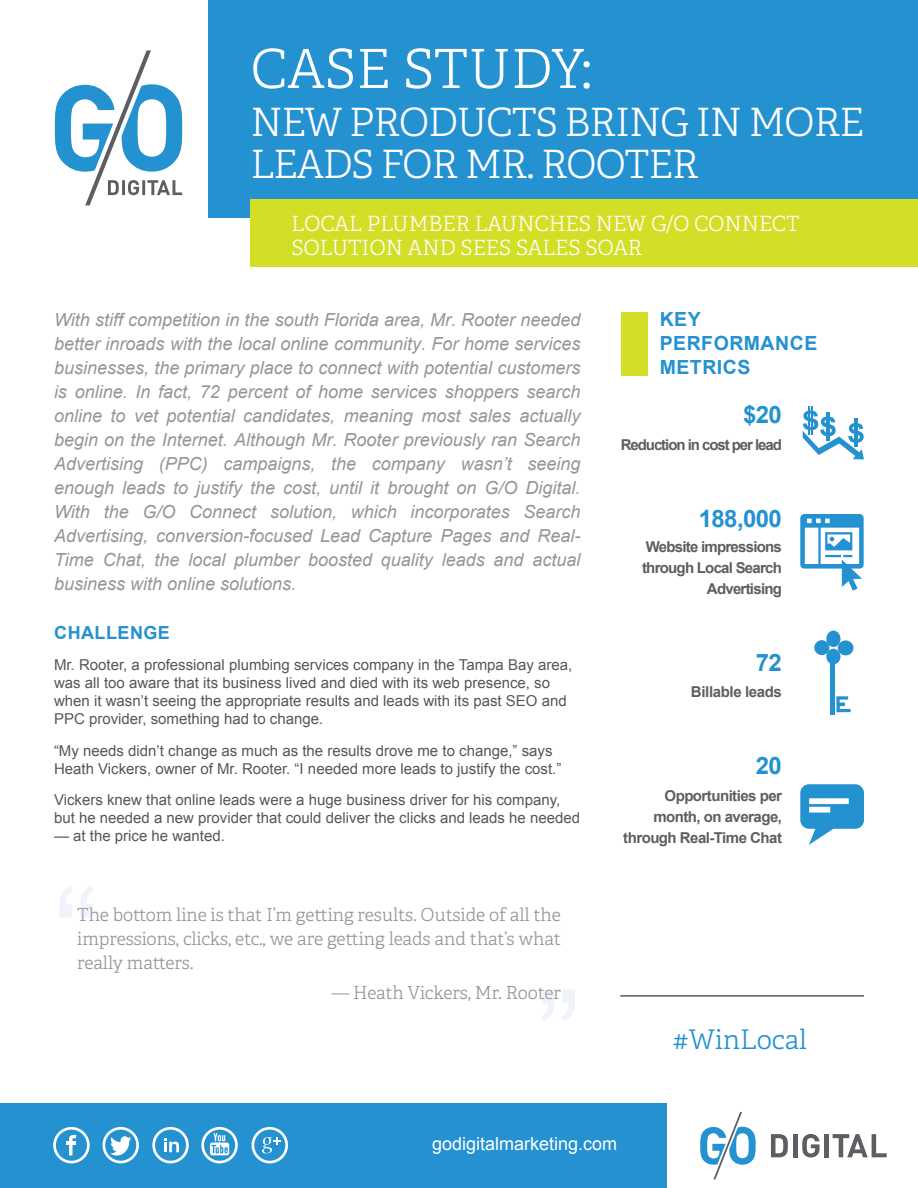
<style>
.page{position:relative;width:918px;height:1188px;background:#fff}
.page>*{position:absolute;margin:0;border:0;box-sizing:border-box;transform-origin:0 0}
.t1{font:135px "Arial";color:#aac9e9}
.main_headline{font:300 54px "Adelle";color:#fff}
.main_headline-2{font:300 39px/42px "Adelle";letter-spacing:-.03em;color:#fff}
.t2{font:300 27px "Adelle";color:#2491d0}
.t3{font:700 24px "Arial";letter-spacing:-.025em;color:#2491d0}
.main_headline-3{font:300 21px/24px "Adelle";letter-spacing:-.005em;color:#fff}
.body_copy{font:700 19.5px/24px "Arial";letter-spacing:.025em;color:#2491d0}
.intro_paragraph{font:italic 18px/24px "Arial";color:#96959b;text-align:justify}
.t4{font:300 18px/24px "Adelle";letter-spacing:-.005em;color:#96959b;text-align:justify}
.t5{font:18px "Arial";color:#fff}
.body_copy-2{font:700 18px "Arial";letter-spacing:.025em;color:#2491d0}
.body_copy-3{font:15px/18px "Arial";color:#555756}
.interior_blockquote{font:700 15px/21px "Arial";letter-spacing:-.05em;color:#5d5e61;text-align:right}
.interior_blockquote-2{font:700 15px "Arial";letter-spacing:-.07em;color:#5d5e61}
.interior_blockquote-3{font:700 15px "Arial";letter-spacing:-.025em;color:#5d5e61}
</style>
<div class="page">
<div style="left:622px;top:312px;width:26px;height:63px;background:#d3de26"></div>
<div style="left:209px;top:0;width:709px;height:217px;background:#2491d0"></div>
<div style="left:0;top:1103px;width:667px;height:85px;background:#2491d0"></div>
<hr style="left:620px;top:995px;width:244px;height:2px;background:#5d5e61">
<div style="left:250px;top:200px;width:668px;height:67px;background:#d3de26"></div>
<svg style="left:771px;top:1134px;width:17px;height:23px"></svg>
<div style="left:793px;top:1134px;width:5px;height:23px;background:#5d5e61"></div>
<svg style="left:833px;top:1134px;width:54px;height:23px"></svg>
<div style="left:824px;top:1134px;width:5px;height:23px;background:#5d5e61"></div>
<svg style="left:802px;top:1134px;width:18px;height:24px"></svg>
<svg style="left:700px;top:1112px;width:56px;height:67px"></svg>
<svg style="left:55px;top:50px;width:127px;height:155px"></svg>
<svg style="left:53px;top:1127px;width:235px;height:37px"></svg>
<hr style="left:808px;top:406px;width:2px;height:28px;background:#2491d0">
<hr style="left:811px;top:406px;width:2px;height:28px;background:#2491d0">
<svg style="left:803px;top:410px;width:61px;height:49px"></svg>
<hr style="left:856px;top:419px;width:2px;height:28px;background:#2491d0">
<svg style="left:800px;top:784px;width:64px;height:61px"></svg>
<div style="left:826px;top:631px;width:15px;height:16px;background:#2491d0;border-radius:50%"></div>
<div style="left:826px;top:649px;width:15px;height:15px;background:#2491d0;border-radius:50%"></div>
<div style="left:814px;top:640px;width:15px;height:15px;background:#2491d0;border-radius:50%"></div>
<div style="left:838px;top:640px;width:16px;height:15px;background:#2491d0;border-radius:50%"></div>
<div style="left:830px;top:662px;width:5px;height:53px;background:#2491d0"></div>
<svg style="left:836px;top:696px;width:15px;height:16px"></svg>
<svg style="left:800px;top:514px;width:64px;height:77px"></svg>
<p class="main_headline" style="left:250px;top:36px;width:343px">CASE STUDY:</p>
<p class="main_headline-2" style="left:250px;top:102px;width:615px">NEW PRODUCTS BRING IN MORE<br>LEADS FOR MR. ROOTER</p>
<p class="main_headline-3" style="left:291px;top:211px;width:510px">LOCAL PLUMBER LAUNCHES NEW G/O CONNECT<br>SOLUTION AND SEES SALES SOAR</p>
<p class="intro_paragraph" style="left:54px;top:308px;width:528px">With stiff competition in the south Florida area, Mr. Rooter needed better inroads with the local online community. For home services businesses, the primary place to connect with potential customers is online. In fact, 72 percent of home services shoppers search online to vet potential candidates, meaning most sales actually begin on the Internet. Although Mr. Rooter previously ran Search Advertising (PPC) campaigns, the company wasn’t seeing enough leads to justify the cost, until it brought on G/O Digital.<br>With the G/O Connect solution, which incorporates Search Advertising, conversion-focused Lead Capture Pages and Real-Time Chat, the local plumber boosted quality leads and actual business with online solutions.</p>
<p class="body_copy-2" style="left:54px;top:620px;width:117px">CHALLENGE</p>
<p class="body_copy-3" style="left:54px;top:656px;width:520px">Mr. Rooter, a professional plumbing services company in the Tampa Bay area, was all too aware that its business lived and died with its web presence, so when it wasn’t seeing the appropriate results and leads with its past SEO and PPC provider, something had to change.</p>
<p class="body_copy-3" style="left:54px;top:741px;width:509px">“My needs didn’t change as much as the results drove me to change,” says<br>Heath Vickers, owner of Mr. Rooter. “I needed more leads to justify the cost.”</p>
<p class="body_copy-3" style="left:54px;top:791px;width:528px">Vickers knew that online leads were a huge business driver for his company, but he needed a new provider that could deliver the clicks and leads he needed</p>
<p class="body_copy-3" style="left:54px;top:827px;width:172px">— at the price he wanted.</p>
<h1 class="t1" style="left:54px;top:844px;width:46px">“</h1>
<p class="t4" style="left:77px;top:903px;width:485px">The bottom line is that I’m getting results. Outside of all the impressions, clicks, etc., we are getting leads and that’s what really matters.</p>
<p class="t4" style="left:331px;top:981px;width:231px">— Heath Vickers, Mr. Rooter</p>
<h1 class="t1" style="left:580px;top:1063px;width:46px;rotate:-180deg">“</h1>
<p class="body_copy" style="left:660px;top:308px;width:43px">KEY</p>
<p class="body_copy" style="left:660px;top:332px;width:159px">PERFORMANCE<br>METRICS</p>
<p class="t3" style="left:743px;top:398px;width:40px">$20</p>
<p class="interior_blockquote-2" style="left:621px;top:434px;width:163px">Reduction in cost per lead</p>
<p class="t3" style="left:699px;top:502px;width:85px">188,000</p>
<p class="interior_blockquote" style="left:642px;top:536px;width:141px">Website impressions through Local Search<br>Advertising</p>
<p class="t3" style="left:756px;top:646px;width:28px">72</p>
<p class="interior_blockquote-3" style="left:691px;top:681px;width:93px">Billable leads</p>
<p class="t3" style="left:756px;top:749px;width:28px">20</p>
<p class="interior_blockquote" style="left:665px;top:786px;width:119px">Opportunities per</p>
<p class="interior_blockquote" style="left:623px;top:807px;width:160px">month, on average, through Real-Time Chat</p>
<p class="t2" style="left:673px;top:1023px;width:136px">#WinLocal</p>
<p class="t5" style="left:432px;top:1131px;width:187px">godigitalmarketing.com</p>
</div>
